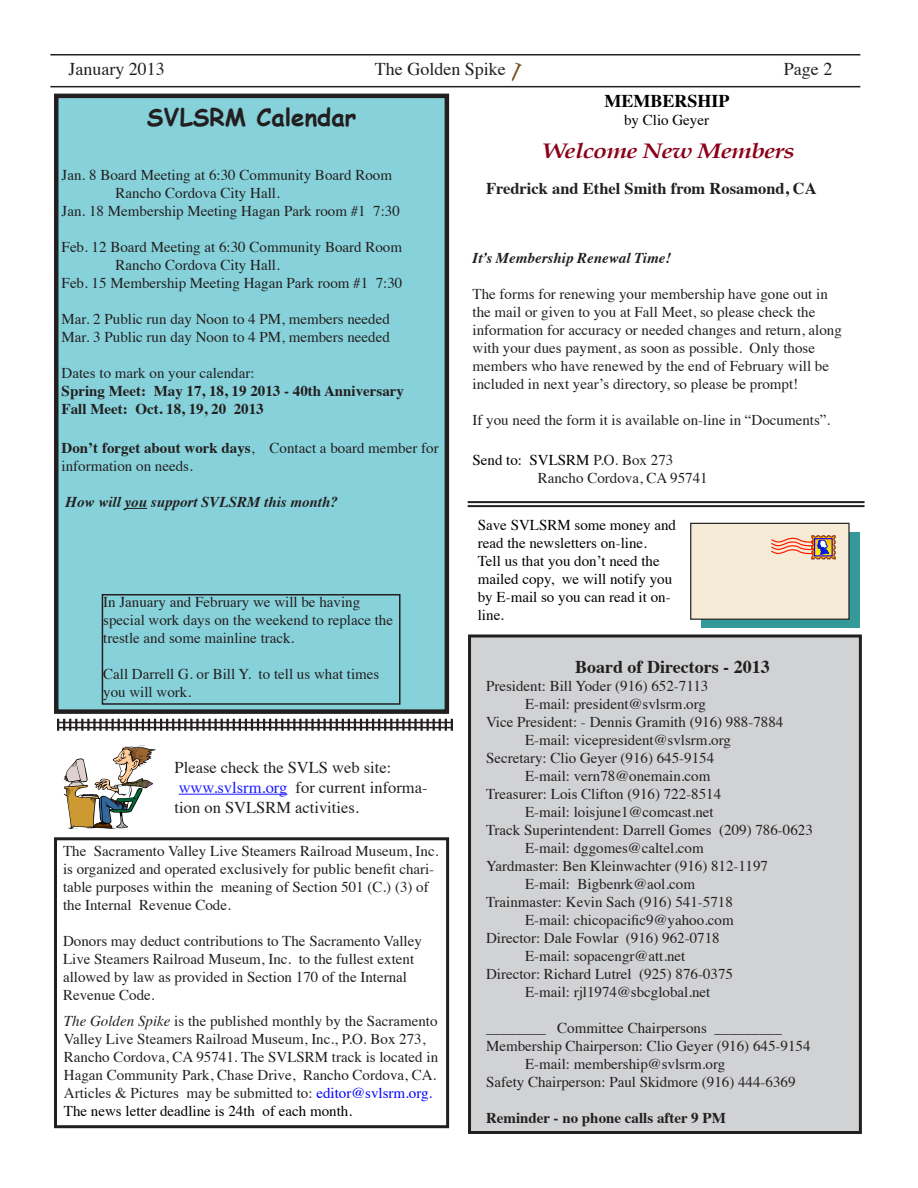
<style>
.page{position:relative;width:918px;height:1188px;background:#fff}
.page>*{position:absolute;margin:0;border:0;box-sizing:border-box;transform-origin:0 0}
.t1{font:700 24px "Comic Sans MS";color:#231f20}
.t2{font:italic 700 21px "Palatino";letter-spacing:-.03em;color:#8a0118;scale:1.2 1}
.t3{font:18px "Times";color:#231f20}
.t4{font:700 18px "Times";color:#231f20}
.t5{font:700 18px "Times";color:#000}
.t6{font:16.5px/19.8px "Times";color:#231f20}
.t7{font:700 16.5px "Times";color:#231f20}
.t8{font:15px/18px "Times";color:#231f20}
.t9{font:15px/18px "Times";color:#000}
.t10{font:700 15px/18px "Times";color:#231f20}
.t11{font:italic 700 15px "Times";color:#231f20}
.s1{font-weight:700}
.s2{color:#1a1aff}
.s3{font-style:italic}
.s4{color:#00f}
.s5{color:#000}
</style>
<div class="page">
<hr style="left:50px;top:54px;width:810px;height:2px;background:#231f20">
<hr style="left:50px;top:86px;width:810px;height:1px;background:#231f20">
<img style="left:511px;top:63px;width:11px;height:19px">
<div style="left:54px;top:837px;width:395px;height:291px;border:3px solid #231f20"></div>
<div style="left:56px;top:96px;width:391px;height:616px;background:#87d2da"></div>
<div style="left:54px;top:94px;width:395px;height:620px;border:4px solid #231f20"></div>
<svg style="left:125px;top:508px;width:22px;height:1px"></svg>
<div style="left:470px;top:636px;width:390px;height:496px;background:#d1d2d4"></div>
<div style="left:468px;top:634px;width:394px;height:500px;border:3px solid #231f20"></div>
<svg style="left:57px;top:719px;width:396px;height:12px"></svg>
<hr style="left:57px;top:722px;width:396px;height:1px;background:#231f20">
<hr style="left:57px;top:727px;width:396px;height:1px;background:#231f20">
<svg style="left:64px;top:745px;width:92px;height:84px"></svg>
<hr style="left:179px;top:794px;width:108px;height:1px;background:#1a1aff">
<div style="left:701px;top:532px;width:159px;height:95px;background:#399"></div>
<div style="left:690px;top:523px;width:160px;height:97px;background:#f5ebd6;border:1px solid #231f20"></div>
<svg style="left:771px;top:535px;width:65px;height:25px"></svg>
<hr style="left:468px;top:505px;width:397px;height:2px;background:#231f20">
<hr style="left:468px;top:501px;width:397px;height:2px;background:#231f20">
<div style="left:102px;top:594px;width:299px;height:111px;border:2px solid #231f20"></div>
<p class="t3" style="left:68px;top:52px;width:98px">January 2013</p>
<p class="t3" style="left:375px;top:52px;width:132px">The Golden Spike</p>
<p class="t3" style="left:784px;top:52px;width:50px">Page 2</p>
<h1 class="t1" style="left:147px;top:99px;width:211px">SVLSRM Calendar</h1>
<p class="t5" style="left:605px;top:84px;width:127px">MEMBERSHIP</p>
<p class="t9" style="left:624px;top:110px;width:86px">by Clio Geyer</p>
<p class="t8" style="left:62px;top:164px;width:332px">Jan. 8 Board Meeting at 6:30 Community Board Room</p>
<p class="t8" style="left:116px;top:182px;width:166px">Rancho Cordova City Hall.</p>
<p class="t8" style="left:62px;top:200px;width:340px">Jan. 18 Membership Meeting Hagan Park room #1 7:30</p>
<p class="t8" style="left:62px;top:236px;width:342px">Feb. 12 Board Meeting at 6:30 Community Board Room</p>
<p class="t8" style="left:116px;top:254px;width:166px">Rancho Cordova City Hall.</p>
<p class="t8" style="left:62px;top:272px;width:342px">Feb. 15 Membership Meeting Hagan Park room #1 7:30</p>
<p class="t8" style="left:62px;top:308px;width:330px">Mar. 2 Public run day Noon to 4 PM, members needed<br>Mar. 3 Public run day Noon to 4 PM, members needed</p>
<p class="t8" style="left:62px;top:362px;width:194px">Dates to mark on your calendar:</p>
<p class="t10" style="left:62px;top:380px;width:344px">Spring Meet: May 17, 18, 19 2013 - 40th Anniversary<br>Fall Meet: Oct. 18, 19, 20 2013</p>
<p class="t8" style="left:62px;top:438px;width:379px"><span class="s1">Don’t forget about work days</span>, Contact a board member for information on needs.</p>
<p class="t11" style="left:65px;top:488px;width:274px">How will you support SVLSRM this month?</p>
<p class="t8" style="left:103px;top:591px;width:291px">In January and February we will be having special work days on the weekend to replace the trestle and some mainline track.</p>
<p class="t8" style="left:103px;top:663px;width:278px">Call Darrell G. or Bill Y. to tell us what times you will work.</p>
<p class="t6" style="left:175px;top:756px;width:254px">Please check the SVLS web site: <span class="s2">www.svlsrm.org</span> for current informa&shy;tion on SVLSRM activities.</p>
<p class="t8" style="left:63px;top:840px;width:377px">The Sacramento Valley Live Steamers Railroad Museum, Inc. is organized and operated exclusively for public benefit chari&shy;table purposes within the meaning of Section 501 (C.) (3) of the Internal Revenue Code.</p>
<p class="t8" style="left:63px;top:930px;width:360px">Donors may deduct contributions to The Sacramento Valley Live Steamers Railroad Museum, Inc. to the fullest extent allowed by law as provided in Section 170 of the Internal Revenue Code.</p>
<p class="t8" style="left:64px;top:1010px;width:376px"><span class="s3">The Golden Spike</span> is the published monthly by the Sacramento Valley Live Steamers Railroad Museum, Inc., P.O. Box 273, Rancho Cordova, CA 95741. The SVLSRM track is located in Hagan Community Park, Chase Drive, Rancho Cordova, CA.<br>Articles &amp; Pictures may be submitted to: <span class="s4">editor@svlsrm.org.<br></span><span class="s5">The news letter deadline is 24th of each month.</span></p>
<h2 class="t2" style="left:542px;top:134px;width:213px">Welcome New Members</h2>
<p class="t7" style="left:486px;top:173px;width:332px">Fredrick and Ethel Smith from Rosamond, CA</p>
<p class="t11" style="left:473px;top:244px;width:200px">It’s Membership Renewal Time!</p>
<p class="t8" style="left:473px;top:284px;width:371px">The forms for renewing your membership have gone out in the mail or given to you at Fall Meet, so please check the information for accuracy or needed changes and return, along with your dues payment, as soon as possible. Only those members who have renewed by the end of February will be included in next year’s directory, so please be prompt!</p>
<p class="t8" style="left:473px;top:410px;width:359px">If you need the form it is available on-line in “Documents”.</p>
<p class="t8" style="left:538px;top:449px;width:171px;text-indent:-65px"><span class="s5">Send to: SVLSRM</span> P.O. Box 273<br>Rancho Cordova, CA 95741</p>
<p class="t9" style="left:478px;top:515px;width:200px">Save SVLSRM some money and read the newsletters on-line.<br>Tell us that you don’t need the mailed copy, we will notify you by E-mail so you can read it on&shy;line.</p>
<p class="t4" style="left:575px;top:649px;width:196px">Board of Directors - 2013</p>
<p class="t8" style="left:486px;top:675px;width:224px">President: Bill Yoder (916) 652-7113</p>
<p class="t8" style="left:525px;top:693px;width:183px">E-mail: president@svlsrm.org</p>
<p class="t8" style="left:486px;top:711px;width:299px">Vice President: - Dennis Gramith (916) 988-7884</p>
<p class="t8" style="left:525px;top:729px;width:208px">E-mail: vicepresident@svlsrm.org</p>
<p class="t8" style="left:486px;top:747px;width:230px">Secretary: Clio Geyer (916) 645-9154</p>
<p class="t8" style="left:525px;top:765px;width:187px">E-mail: vern78@onemain.com</p>
<p class="t8" style="left:486px;top:783px;width:237px">Treasurer: Lois Clifton (916) 722-8514</p>
<p class="t8" style="left:525px;top:801px;width:190px">E-mail: loisjune1@comcast.net</p>
<p class="t8" style="left:486px;top:819px;width:328px">Track Superintendent: Darrell Gomes (209) 786-0623</p>
<p class="t8" style="left:525px;top:837px;width:180px">E-mail: dggomes@caltel.com</p>
<p class="t8" style="left:486px;top:855px;width:284px">Yardmaster: Ben Kleinwachter (916) 812-1197</p>
<p class="t8" style="left:525px;top:873px;width:172px">E-mail: Bigbenrk@aol.com</p>
<p class="t8" style="left:486px;top:891px;width:248px">Trainmaster: Kevin Sach (916) 541-5718</p>
<p class="t8" style="left:525px;top:909px;width:210px">E-mail: chicopacific9@yahoo.com</p>
<p class="t8" style="left:486px;top:927px;width:235px">Director: Dale Fowlar (916) 962-0718</p>
<p class="t8" style="left:525px;top:945px;width:162px">E-mail: sopacengr@att.net</p>
<p class="t8" style="left:486px;top:963px;width:249px">Director: Richard Lutrel (925) 876-0375</p>
<p class="t8" style="left:525px;top:981px;width:187px">E-mail: rjl1974@sbcglobal.net</p>
<p class="t8" style="left:486px;top:1017px;width:297px">________ Committee Chairpersons _________</p>
<p class="t8" style="left:486px;top:1035px;width:326px">Membership Chairperson: Clio Geyer (916) 645-9154</p>
<p class="t8" style="left:525px;top:1053px;width:202px">E-mail: membership@svlsrm.org</p>
<p class="t8" style="left:486px;top:1071px;width:311px">Safety Chairperson: Paul Skidmore (916) 444-6369</p>
<p class="t10" style="left:486px;top:1107px;width:241px">Reminder - no phone calls after 9 PM</p>
</div>
